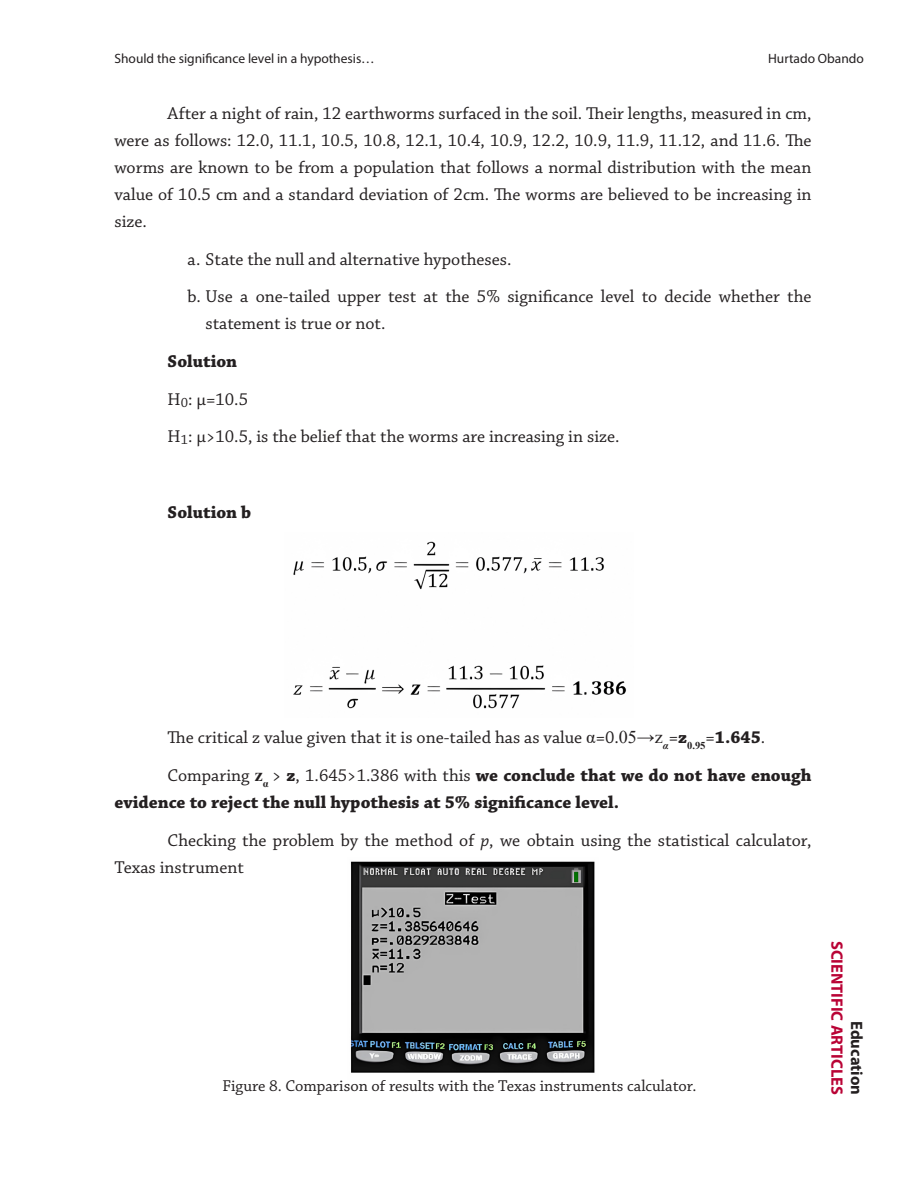
<style>
.page{position:relative;width:918px;height:1188px;background:#fff}
.page>*{position:absolute;margin:0;border:0;box-sizing:border-box;transform-origin:0 0}
.Parrafo{font:18px/27px "Chaparral Pro";color:#231f20}
.Parrafo-2{font:700 18px/27px "Chaparral Pro";color:#231f20}
.PieFgs{font:16.5px "Chaparral Pro";color:#231f20}
.t1{font:700 16.5px "Myriad Pro";color:#b90335}
.t2{font:700 16.5px "Myriad Pro";color:#231f20}
.t3{font:13.5px "Myriad Pro";color:#231f20}
.s1{font-family:"Times New Roman"}
.s2{font-weight:700}
.s3{font-weight:400}
.s4{font-style:italic}
</style>
<div class="page">
<img style="left:293px;top:541px;width:333px;height:168px">
<img style="left:350px;top:861px;width:245px;height:212px">
<p class="t3" style="left:114px;top:50px;width:262px">Should the significance level in a hypothesis…</p>
<p class="t3" style="left:768px;top:50px;width:97px">Hurtado Obando</p>
<p class="Parrafo" style="left:114px;top:101px;width:699px;text-align:justify;text-indent:53px">After a night of rain, 12 earthworms surfaced in the soil. Their lengths, measured in cm, were as follows: 12.0, 11.1, 10.5, 10.8, 12.1, 10.4, 10.9, 12.2, 10.9, 11.9, 11.12, and 11.6. The worms are known to be from a population that follows a normal distribution with the mean value of 10.5 cm and a standard deviation of 2cm. The worms are believed to be increasing in size.</p>
<p class="Parrafo" style="left:188px;top:246px;width:325px">a. State the null and alternative hypotheses.</p>
<p class="Parrafo" style="left:206px;top:284px;width:607px;text-indent:-18px">b. Use a one-tailed upper test at the 5% significance level to decide whether the statement is true or not.</p>
<p class="Parrafo-2" style="left:168px;top:349px;width:71px">Solution</p>
<p class="Parrafo" style="left:168px;top:386px;width:82px">H<sub>0</sub>: μ=10.5</p>
<p class="Parrafo" style="left:168px;top:424px;width:453px">H<sub>1</sub>: μ&gt;10.5, is the belief that the worms are increasing in size.</p>
<p class="Parrafo-2" style="left:168px;top:499px;width:85px">Solution b</p>
<p class="Parrafo" style="left:168px;top:725px;width:599px">The critical z value given that it is one-tailed has as value <span class="s1">α</span>=0.<span class="s1">05→z</span><sub>α</sub>=<span class="s2">z</span><sub>0.95</sub>=<span class="s2">1.645</span>.</p>
<p class="Parrafo-2" style="left:114px;top:762px;width:699px;text-indent:53px"><span class="s3">Comparing</span> <span class="s1">z</span><sub>α</sub> <span class="s3">&gt;</span> z<span class="s3">, 1.645&gt;1.386 with this</span> we conclude that we do not have enough evidence to reject the null hypothesis at 5% significance level.</p>
<p class="Parrafo" style="left:114px;top:827px;width:699px;text-indent:53px">Checking the problem by the method of <span class="s4">p</span>, we obtain using the statistical calculator,<br>Texas instrument</p>
<p class="PieFgs" style="left:222px;top:1077px;width:476px">Figure 8. Comparison of results with the Texas instruments calculator.</p>
<p class="t1" style="left:848px;top:941px;width:156px;rotate:90deg">SCIENTIFIC ARTICLES</p>
<p class="t2" style="left:868px;top:1021px;width:76px;rotate:90deg">Education</p>
</div>
